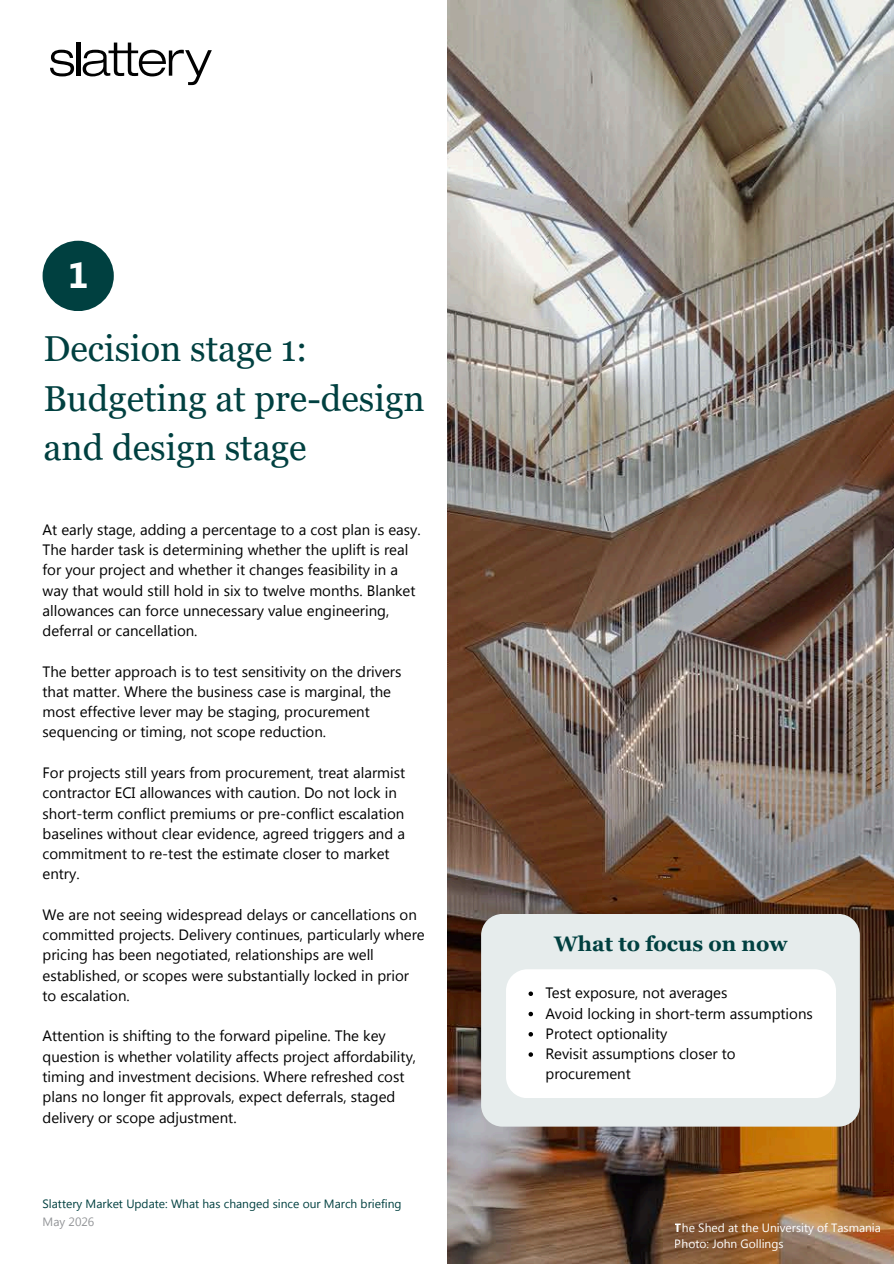
<style>
.page{position:relative;width:894px;height:1264px;background:#fff}
.page>*{position:absolute;margin:0;border:0;box-sizing:border-box;transform-origin:0 0}
.t1{font:36px/49.5px "Georgia";color:#004040}
.t2{font:700 36px "Khmer UI";color:#fff}
.t3{font:700 21px "Georgia";color:#004040}
.t4{font:15px/20.2px "Khmer UI";color:#000}
.t5{font:12px "Khmer UI";color:#004040}
.t6{font:12px/16px "Khmer UI";color:#fff}
.t7{font:12px "Khmer UI";color:#939598}
.s1{font-weight:700}
</style>
<div class="page">
<svg style="left:50px;top:50px;width:24px;height:26px"></svg>
<hr style="left:77px;top:43px;width:3px;height:33px;background:#010101">
<svg style="left:83px;top:50px;width:25px;height:26px"></svg>
<svg style="left:108px;top:43px;width:30px;height:33px"></svg>
<svg style="left:139px;top:50px;width:27px;height:26px"></svg>
<svg style="left:169px;top:50px;width:15px;height:26px"></svg>
<svg style="left:185px;top:50px;width:27px;height:35px"></svg>
<img style="left:447px;top:0;width:446px;height:1263px">
<div style="left:481px;top:913px;width:378px;height:213px;background:#e6ecec"></div>
<div style="left:506px;top:969px;width:329px;height:129px;background:#fff"></div>
<svg style="left:528px;top:991px;width:5px;height:5px"></svg>
<svg style="left:528px;top:1011px;width:5px;height:5px"></svg>
<svg style="left:528px;top:1032px;width:5px;height:4px"></svg>
<svg style="left:528px;top:1052px;width:5px;height:4px"></svg>
<svg style="left:43px;top:241px;width:71px;height:70px;fill:#004040"></svg>
<h1 class="t2" style="left:68px;top:255px;width:22px">1</h1>
<h1 class="t1" style="left:43px;top:324px;width:382px">Decision stage 1:<br>Budgeting at pre-design and design stage</h1>
<p class="t4" style="left:43px;top:519px;width:379px">At early stage, adding a percentage to a cost plan is easy.<br>The harder task is determining whether the uplift is real for your project and whether it changes feasibility in a way that would still hold in six to twelve months. Blanket allowances can force unnecessary value engineering, deferral or cancellation.</p>
<p class="t4" style="left:43px;top:661px;width:360px">The better approach is to test sensitivity on the drivers that matter. Where the business case is marginal, the most effective lever may be staging, procurement sequencing or timing, not scope reduction.</p>
<p class="t4" style="left:43px;top:762px;width:364px">For projects still years from procurement, treat alarmist contractor ECI allowances with caution. Do not lock in short-term conflict premiums or pre-conflict escalation baselines without clear evidence, agreed triggers and a commitment to re-test the estimate closer to market entry.</p>
<p class="t4" style="left:43px;top:904px;width:383px">We are not seeing widespread delays or cancellations on committed projects. Delivery continues, particularly where pricing has been negotiated, relationships are well established, or scopes were substantially locked in prior to escalation.</p>
<p class="t4" style="left:43px;top:1025px;width:375px">Attention is shifting to the forward pipeline. The key question is whether volatility affects project affordability, timing and investment decisions. Where refreshed cost plans no longer fit approvals, expect deferrals, staged delivery or scope adjustment.</p>
<p class="t5" style="left:43px;top:1197px;width:360px">Slattery Market Update: What has changed since our March briefing</p>
<p class="t7" style="left:43px;top:1215px;width:53px">May 2026</p>
<h2 class="t3" style="left:554px;top:931px;width:235px">What to focus on now</h2>
<p class="t4" style="left:545px;top:982px;width:269px">Test exposure, not averages<br>Avoid locking in short-term assumptions<br>Protect optionality<br>Revisit assumptions closer to procurement</p>
<p class="t6" style="left:674px;top:1219px;width:207px"><span class="s1">T</span>he Shed at the University of Tasmania<br>Photo: John Gollings</p>
</div>
